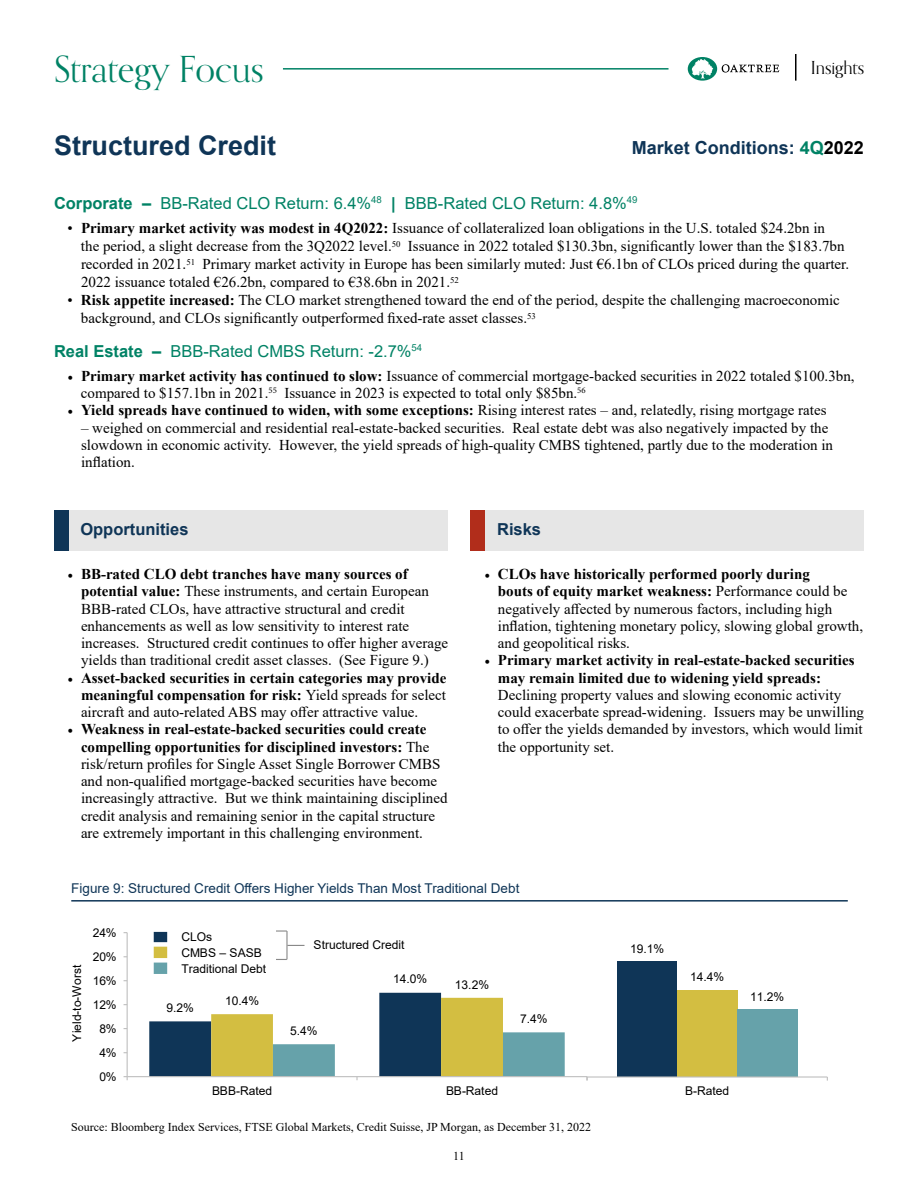
<style>
.page{position:relative;width:918px;height:1188px;background:#fff}
.page>*{position:absolute;margin:0;border:0;box-sizing:border-box;transform-origin:0 0}
.t1{font:36px "Orpheus Pro";color:#008265}
.t2{font:700 27px "Arial";color:#0f3557}
.t3{font:700 18px "Arial";color:#0f3557}
.t4{font:18px "Orpheus Pro";color:#000}
.t5{font:16.5px "Arial";color:#008265}
.t6{font:700 16.5px "Arial";color:#0f3557}
.t7{font:15px/17.2px "Times New Roman";color:#000}
.t8{font:700 15px/17.2px "Times New Roman";color:#000;text-align:justify}
.t9{font:13.5px "Arial";color:#0f3557}
.t10{font:12px/24px "Arial";letter-spacing:-.005em;color:#000}
.t11{font:12px "Times New Roman";color:#000}
.s1{color:#008265}
.s2{color:#000}
.s3{font-weight:700}
.s4{font-family:"Minion Pro"}
.s5{font-family:"Minion Pro";font-weight:400}
.s6{font-weight:400}
</style>
<div class="page">
<svg style="left:688px;top:57px;width:91px;height:24px"></svg>
<hr style="left:795px;top:54px;width:2px;height:27px;background:#000">
<hr style="left:283px;top:68px;width:386px;height:2px;background:#008265">
<div style="left:471px;top:510px;width:393px;height:40px;background:#e6e6e6"></div>
<div style="left:55px;top:510px;width:393px;height:40px;background:#e6e6e6"></div>
<div style="left:54px;top:510px;width:14px;height:40px;background:#0f3557"></div>
<div style="left:471px;top:510px;width:14px;height:40px;background:#b12d1b"></div>
<hr style="left:71px;top:900px;width:777px;height:2px;background:#0f3557">
<hr style="left:127px;top:933px;width:1px;height:144px;background:#bfbfbf">
<hr style="left:127px;top:1076px;width:460px;height:1px;background:#bfbfbf">
<svg style="left:149px;top:993px;width:416px;height:87px"></svg>
<div style="left:617px;top:962px;width:60px;height:115px;background:#0f3557"></div>
<div style="left:677px;top:990px;width:60px;height:87px;background:#d3be41"></div>
<div style="left:737px;top:1010px;width:60px;height:67px;background:#66a2aa"></div>
<hr style="left:587px;top:1076px;width:240px;height:2px;background:#bfbfbf">
<div style="left:150px;top:929px;width:21px;height:15px;background:#0f3557"></div>
<div style="left:150px;top:944px;width:21px;height:16px;background:#d3be41"></div>
<div style="left:150px;top:960px;width:21px;height:16px;background:#66a2aa"></div>
<div style="left:167px;top:925px;width:7px;height:53px;background:#fff"></div>
<div style="left:147px;top:942px;width:27px;height:5px;background:#fff"></div>
<div style="left:147px;top:958px;width:27px;height:5px;background:#fff"></div>
<div style="left:147px;top:925px;width:7px;height:53px;background:#fff"></div>
<div style="left:147px;top:925px;width:27px;height:7px;background:#fff"></div>
<hr style="left:147px;top:974px;width:27px;height:4px;background:#fff">
<hr style="left:286px;top:931px;width:2px;height:28px;background:#898989">
<svg style="left:276px;top:930px;width:11px;height:2px"></svg>
<svg style="left:287px;top:945px;width:18px;height:1px"></svg>
<h1 class="t1" style="left:54px;top:47px;width:211px">Strategy Focus</h1>
<p class="t4" style="left:811px;top:56px;width:55px">Insights</p>
<h2 class="t2" style="left:54px;top:127px;width:224px">Structured Credit</h2>
<p class="t3" style="left:632px;top:135px;width:234px">Market Conditions: <span class="s1">4Q</span><span class="s2">2022</span></p>
<p class="t5" style="left:54px;top:192px;width:585px"><span class="s3">Corporate –</span> BB-Rated CLO Return: 6.4%<sup>48</sup> <span class="s3">|</span> BBB-Rated CLO Return: 4.8%<sup>49</sup></p>
<p class="t7" style="left:81px;top:219px;width:770px;line-height:18px;text-indent:-13px">• <span class="s3">Primary market activity was modest in 4Q2022:</span> Issuance of collateralized loan obligations in the U.S. totaled $24.2bn in<br>the period, a slight decrease from the 3Q2022 level.<sup>50</sup> Issuance in 2022 totaled $130.3bn, significantly lower than the $183.7bn recorded in 2021.<sup>51</sup> Primary market activity in Europe has been similarly muted: Just €6.1bn of CLOs priced during the quarter.<br>2022 issuance totaled €26.2bn, compared to €38.6bn in 2021.<sup>52</sup></p>
<p class="t7" style="left:81px;top:291px;width:760px;line-height:18px;text-indent:-13px">• <span class="s3">Risk appetite increased:</span> The CLO market strengthened toward the end of the period, despite the challenging macroeconomic background, and CLOs significantly outperformed fixed-rate asset classes.<sup>53</sup></p>
<p class="t5" style="left:54px;top:340px;width:370px"><span class="s3">Real Estate –</span> BBB-Rated CMBS Return: -2.7%<sup>54</sup></p>
<p class="t7" style="left:81px;top:367px;width:775px;text-indent:-13px"><span class="s4">•</span> <span class="s3">Primary market activity has continued to slow:</span> Issuance of commercial mortgage-backed securities in 2022 totaled $100.3bn, compared to $157.1bn in 2021.<sup>55</sup> Issuance in 2023 is expected to total only $85bn.<sup>56</sup></p>
<p class="t7" style="left:68px;top:401px;width:761px"><span class="s4">•</span> <span class="s3">Yield spreads have continued to widen, with some exceptions:</span> Rising interest rates – and, relatedly, rising mortgage rates</p>
<p class="t7" style="left:81px;top:418px;width:754px">– weighed on commercial and residential real-estate-backed securities. Real estate debt was also negatively impacted by the slowdown in economic activity. However, the yield spreads of high-quality CMBS tightened, partly due to the moderation in inflation.</p>
<p class="t6" style="left:80px;top:518px;width:110px">Opportunities</p>
<p class="t6" style="left:497px;top:518px;width:46px">Risks</p>
<p class="t7" style="left:81px;top:565px;width:369px;text-indent:-14px"><span class="s4">•</span> <span class="s3">BB-rated CLO debt tranches have many sources of potential value:</span> These instruments, and certain European BBB-rated CLOs, have attractive structural and credit enhancements as well as low sensitivity to interest rate increases. Structured credit continues to offer higher average yields than traditional credit asset classes. (See Figure 9.)</p>
<p class="t8" style="left:81px;top:669px;width:367px;text-indent:-14px"><span class="s5">•</span> Asset-backed securities in certain categories may provide meaningful compensation for risk: <span class="s6">Yield spreads for select aircraft and auto-related ABS may offer attractive value.</span></p>
<p class="t7" style="left:81px;top:720px;width:368px;text-indent:-14px"><span class="s4">•</span> <span class="s3">Weakness in real-estate-backed securities could create compelling opportunities for disciplined investors:</span> The risk/return profiles for Single Asset Single Borrower CMBS and non-qualified mortgage-backed securities have become increasingly attractive. But we think maintaining disciplined credit analysis and remaining senior in the capital structure are extremely important in this challenging environment.</p>
<p class="t7" style="left:498px;top:565px;width:367px;text-indent:-14px"><span class="s4">•</span> <span class="s3">CLOs have historically performed poorly during<br>bouts of equity market weakness:</span> Performance could be negatively affected by numerous factors, including high inflation, tightening monetary policy, slowing global growth, and geopolitical risks.</p>
<p class="t8" style="left:498px;top:651px;width:358px;text-indent:-14px"><span class="s5">•</span> Primary market activity in real-estate-backed securities may remain limited due to widening yield spreads:</p>
<p class="t7" style="left:498px;top:686px;width:368px">Declining property values and slowing economic activity could exacerbate spread-widening. Issuers may be unwilling to offer the yields demanded by investors, which would limit the opportunity set.</p>
<p class="t9" style="left:71px;top:879px;width:450px">Figure 9: Structured Credit Offers Higher Yields Than Most Traditional Debt</p>
<p class="t10" style="left:65px;top:1042px;width:78px;rotate:-90deg">Yield-to-Worst</p>
<p class="t10" style="left:93px;top:921px;width:26px;text-align:center">24%<br>20%<br>16%<br>12%<br>8%<br>4%<br>0%</p>
<p class="t10" style="left:181px;top:929px;width:86px;line-height:15.9px">CLOs<br>CMBS – SASB<br>Traditional Debt</p>
<p class="t10" style="left:166px;top:996px;width:29px">9.2%</p>
<p class="t10" style="left:225px;top:989px;width:36px">10.4%</p>
<p class="t10" style="left:314px;top:933px;width:92px">Structured Credit</p>
<p class="t10" style="left:630px;top:936px;width:36px">19.1%</p>
<p class="t10" style="left:290px;top:1019px;width:29px">5.4%</p>
<p class="t10" style="left:393px;top:967px;width:36px">14.0%</p>
<p class="t10" style="left:455px;top:972px;width:36px">13.2%</p>
<p class="t10" style="left:520px;top:1007px;width:29px">7.4%</p>
<p class="t10" style="left:212px;top:1078px;width:61px">BBB-Rated</p>
<p class="t10" style="left:446px;top:1078px;width:54px">BB-Rated</p>
<p class="t11" style="left:71px;top:1119px;width:522px">Source: Bloomberg Index Services, FTSE Global Markets, Credit Suisse, JP Morgan, as December 31, 2022</p>
<p class="t11" style="left:453px;top:1148px;width:13px">11</p>
<p class="t10" style="left:690px;top:964px;width:36px">14.4%</p>
<p class="t10" style="left:685px;top:1079px;width:46px">B-Rated</p>
<p class="t10" style="left:750px;top:984px;width:36px">11.2%</p>
</div>
